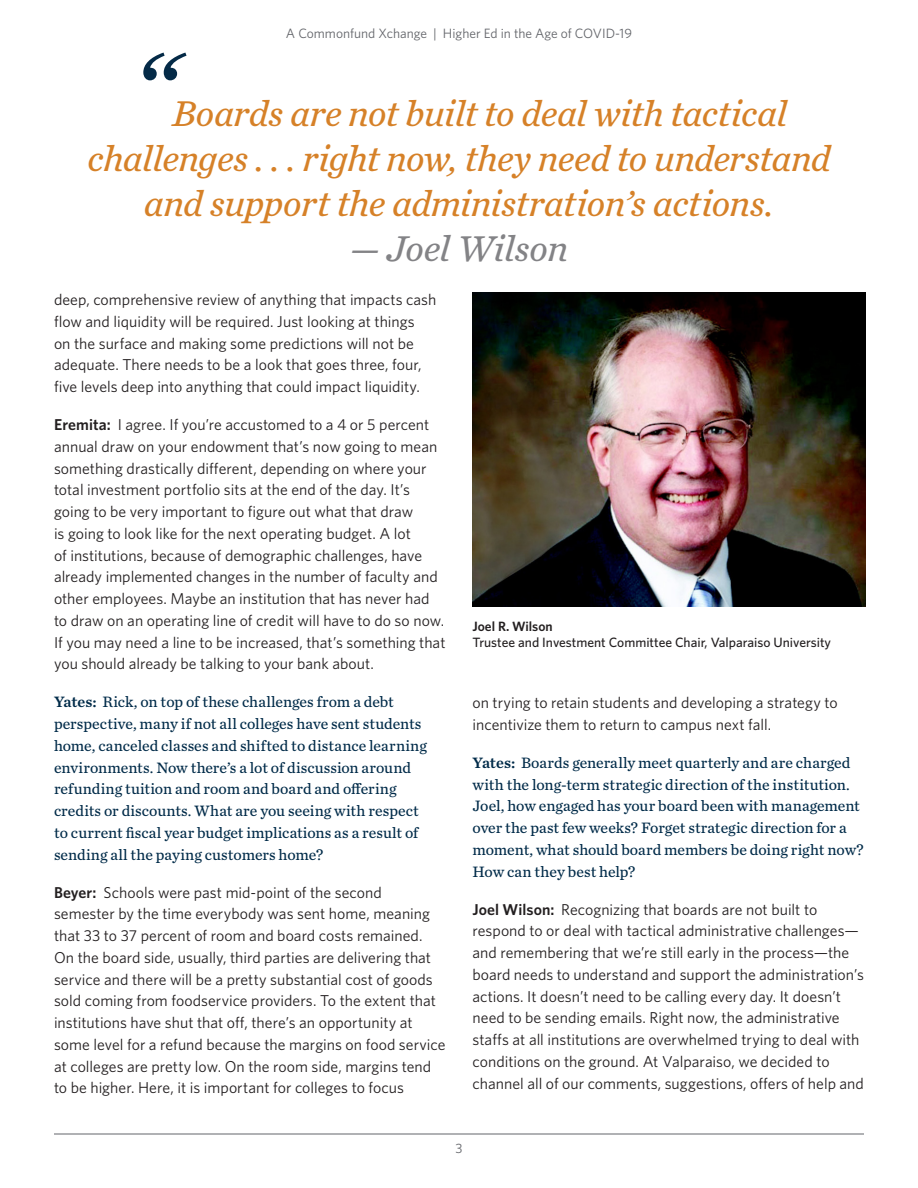
<style>
.page{position:relative;width:918px;height:1188px;background:#fff}
.page>*{position:absolute;margin:0;border:0;box-sizing:border-box;transform-origin:0 0}
.t1{font:italic 108px "Chronicle Text G3";color:#042a47}
.t2{font:italic 37.5px "Chronicle Text G3";letter-spacing:-.015em;color:#d68128}
.t3{font:italic 37.5px "Chronicle Text G3";letter-spacing:-.01em;color:#838386}
.t4{font:15.75px/21.8px "Whitney";color:#231f20}
.t5{font:15.75px/21.8px "Chronicle Text G3";letter-spacing:.005em;color:#002b49}
.t6{font:500 13.5px "Whitney";color:#231f20}
.t7{font:13.5px "Whitney";color:#63656a}
.t8{font:600 13.5px "Whitney";color:#231f20}
.s1{font-weight:600}
.s2{font-family:"Chronicle Text G3 Semi"}
</style>
<div class="page">
<hr style="left:54px;top:1134px;width:810px;height:1px;background:#63656a">
<img style="left:472px;top:292px;width:393px;height:315px">
<p class="t7" style="left:286px;top:24px;width:348px">A Commonfund Xchange | Higher Ed in the Age of COVID-19</p>
<h1 class="t1" style="left:131px;top:7px;width:47px">“</h1>
<h2 class="t2" style="left:172px;top:85px;width:617px">Boards are not built to deal with tactical</h2>
<h2 class="t2" style="left:88px;top:130px;width:744px">challenges . . . right now, they need to understand</h2>
<h2 class="t2" style="left:144px;top:175px;width:632px">and support the administration’s actions.</h2>
<h2 class="t3" style="left:350px;top:220px;width:219px">— Joel Wilson</h2>
<p class="t4" style="left:54px;top:288px;width:384px">deep, comprehensive review of anything that impacts cash flow and liquidity will be required. Just looking at things<br>on the surface and making some predictions will not be adequate. There needs to be a look that goes three, four, five levels deep into anything that could impact liquidity.</p>
<p class="t4" style="left:54px;top:413px;width:393px"><span class="s1">Eremita:</span> I agree. If you’re accustomed to a 4 or 5 percent annual draw on your endowment that’s now going to mean something drastically different, depending on where your total investment portfolio sits at the end of the day. It’s going to be very important to figure out what that draw<br>is going to look like for the next operating budget. A lot<br>of institutions, because of demographic challenges, have already implemented changes in the number of faculty and other employees. Maybe an institution that has never had to draw on an operating line of credit will have to do so now.<br>If you may need a line to be increased, that’s something that you should already be talking to your bank about.</p>
<p class="t5" style="left:54px;top:690px;width:374px"><span class="s2">Yates:</span> Rick, on top of these challenges from a debt perspective, many if not all colleges have sent students home, canceled classes and shifted to distance learning environments. Now there’s a lot of discussion around refunding tuition and room and board and offering credits or discounts. What are you seeing with respect to current fiscal year budget implications as a result of sending all the paying customers home?</p>
<p class="t4" style="left:54px;top:881px;width:393px"><span class="s1">Beyer:</span> Schools were past mid-point of the second semester by the time everybody was sent home, meaning that 33 to 37 percent of room and board costs remained.<br>On the board side, usually, third parties are delivering that service and there will be a pretty substantial cost of goods sold coming from foodservice providers. To the extent that institutions have shut that off, there’s an opportunity at some level for a refund because the margins on food service at colleges are pretty low. On the room side, margins tend to be higher. Here, it is important for colleges to focus</p>
<p class="t8" style="left:472px;top:617px;width:82px">Joel R. Wilson</p>
<p class="t6" style="left:472px;top:634px;width:360px">Trustee and Investment Committee Chair, Valparaiso University</p>
<p class="t4" style="left:472px;top:691px;width:367px">on trying to retain students and developing a strategy to incentivize them to return to campus next fall.</p>
<p class="t5" style="left:472px;top:751px;width:393px"><span class="s2">Yates:</span> Boards generally meet quarterly and are charged with the long-term strategic direction of the institution.<br>Joel, how engaged has your board been with management over the past few weeks? Forget strategic direction for a moment, what should board members be doing right now?<br>How can they best help?</p>
<p class="t4" style="left:472px;top:898px;width:393px"><span class="s1">Joel Wilson:</span> Recognizing that boards are not built to respond to or deal with tactical administrative challenges— and remembering that we’re still early in the process—the board needs to understand and support the administration’s actions. It doesn’t need to be calling every day. It doesn’t need to be sending emails. Right now, the administrative staffs at all institutions are overwhelmed trying to deal with conditions on the ground. At Valparaiso, we decided to channel all of our comments, suggestions, offers of help and</p>
<p class="t7" style="left:455px;top:1139px;width:9px">3</p>
</div>
